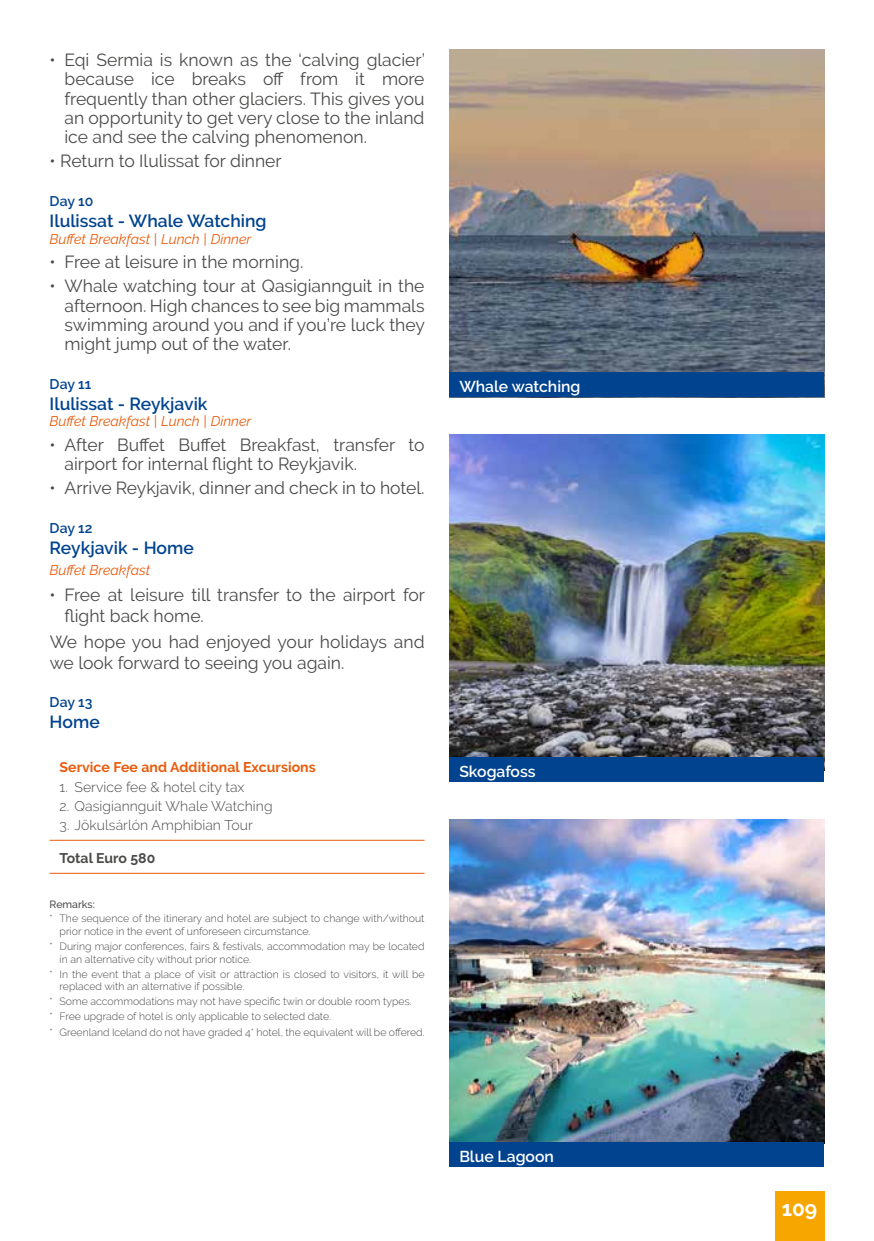
<style>
.page{position:relative;width:874px;height:1241px;background:#fff}
.page>*{position:absolute;margin:0;border:0;box-sizing:border-box;transform-origin:0 0}
.t1{font:700 21px "Raleway";color:#fff}
.t2{font:17.5px/19.2px "Raleway";color:#4a4a49}
.t3{font:600 17.5px "Raleway";color:#01438f}
.t4{font:600 15.75px "Raleway";color:#fff}
.t5{font:300 14px "Raleway";letter-spacing:.005em;color:#4a4a49}
.t6{font:italic 14px "Raleway";color:#ea5b0b}
.t7{font:700 14px "Raleway";letter-spacing:.005em;color:#ea5b0b}
.t8{font:600 14px "Raleway";color:#01438f}
.t9{font:700 14px "Raleway";letter-spacing:.005em;color:#4a4a49}
.t10{font:300 10.5px/12.6px "Raleway";color:#4a4a49}
.t11{font:500 10.5px "Raleway";color:#4a4a49}
</style>
<div class="page">
<img style="left:449px;top:819px;width:374px;height:322px">
<img style="left:449px;top:434px;width:374px;height:322px">
<div style="left:449px;top:756px;width:374px;height:25px;background:#01438f"></div>
<div style="left:449px;top:1141px;width:374px;height:25px;background:#01438f"></div>
<img style="left:449px;top:50px;width:374px;height:322px">
<div style="left:449px;top:372px;width:374px;height:25px;background:#01438f"></div>
<hr style="left:50px;top:839px;width:374px;height:1px;background:#ea5b0b">
<hr style="left:50px;top:872px;width:374px;height:1px;background:#ea5b0b">
<div style="left:774px;top:1191px;width:49px;height:49px;background:#f7a600"></div>
<p class="t2" style="left:64px;top:50px;width:362px;text-align:justify;text-indent:-15px">• Eqi Sermia is known as the ‘calving glacier’ because ice breaks off from it more frequently than other glaciers. This gives you an opportunity to get very close to the inland ice and see the calving phenomenon.</p>
<p class="t2" style="left:50px;top:151px;width:233px">• Return to Ilulissat for dinner</p>
<p class="t8" style="left:50px;top:193px;width:45px">Day 10</p>
<p class="t3" style="left:50px;top:211px;width:218px">Ilulissat - Whale Watching</p>
<p class="t6" style="left:50px;top:231px;width:203px">Buffet Breakfast | Lunch | Dinner</p>
<p class="t2" style="left:50px;top:252px;width:255px">• Free at leisure in the morning.</p>
<p class="t2" style="left:64px;top:276px;width:362px;text-align:justify;text-indent:-15px">• Whale watching tour at Qasigiannguit in the afternoon. High chances to see big mammals swimming around you and if you’re luck they might jump out of the water.</p>
<p class="t8" style="left:50px;top:375px;width:43px">Day 11</p>
<p class="t3" style="left:50px;top:393px;width:159px">Ilulissat - Reykjavik</p>
<p class="t6" style="left:50px;top:413px;width:203px">Buffet Breakfast | Lunch | Dinner</p>
<p class="t2" style="left:64px;top:435px;width:361px;text-indent:-15px">• After Buffet Buffet Breakfast, transfer to airport for internal flight to Reykjavik.</p>
<p class="t2" style="left:50px;top:478px;width:376px">• Arrive Reykjavik, dinner and check in to hotel.</p>
<p class="t8" style="left:50px;top:519px;width:44px">Day 12</p>
<p class="t3" style="left:50px;top:537px;width:145px">Reykjavik - Home</p>
<p class="t6" style="left:50px;top:561px;width:102px">Buffet Breakfast</p>
<p class="t2" style="left:65px;top:584px;width:362px;line-height:21px;text-indent:-15px">• Free at leisure till transfer to the airport for flight back home.</p>
<p class="t2" style="left:50px;top:631px;width:376px;line-height:21px">We hope you had enjoyed your holidays and we look forward to seeing you again.</p>
<p class="t8" style="left:50px;top:694px;width:44px">Day 13</p>
<p class="t3" style="left:50px;top:712px;width:52px">Home</p>
<p class="t7" style="left:60px;top:759px;width:257px">Service Fee and Additional Excursions</p>
<p class="t5" style="left:60px;top:778px;width:186px">1. Service fee &amp; hotel city tax</p>
<p class="t5" style="left:60px;top:797px;width:214px">2. Qasigiannguit Whale Watching</p>
<p class="t5" style="left:60px;top:817px;width:195px">3. Jökulsárlón Amphibian Tour</p>
<p class="t9" style="left:60px;top:850px;width:97px">Total Euro 580</p>
<p class="t11" style="left:50px;top:898px;width:47px">Remarks:</p>
<p class="t10" style="left:60px;top:912px;width:366px;text-indent:-10px">* The sequence of the itinerary and hotel are subject to change with/without prior notice in the event of unforeseen circumstance.</p>
<p class="t10" style="left:60px;top:939px;width:366px;text-indent:-10px">* During major conferences, fairs &amp; festivals, accommodation may be located in an alternative city without prior notice.</p>
<p class="t10" style="left:60px;top:967px;width:366px;text-indent:-10px">* In the event that a place of visit or attraction is closed to visitors, it will be replaced with an alternative if possible.</p>
<p class="t10" style="left:50px;top:993px;width:376px;line-height:15px">* Some accommodations may not have specific twin or double room types.<br>* Free upgrade of hotel is only applicable to selected date.<br>* Greenland Iceland do not have graded 4* hotel, the equivalent will be offered.</p>
<p class="t4" style="left:459px;top:377px;width:123px">Whale watching</p>
<p class="t4" style="left:459px;top:762px;width:78px">Skogafoss</p>
<p class="t4" style="left:459px;top:1146px;width:96px">Blue Lagoon</p>
<p class="t1" style="left:781px;top:1196px;width:37px">109</p>
</div>
